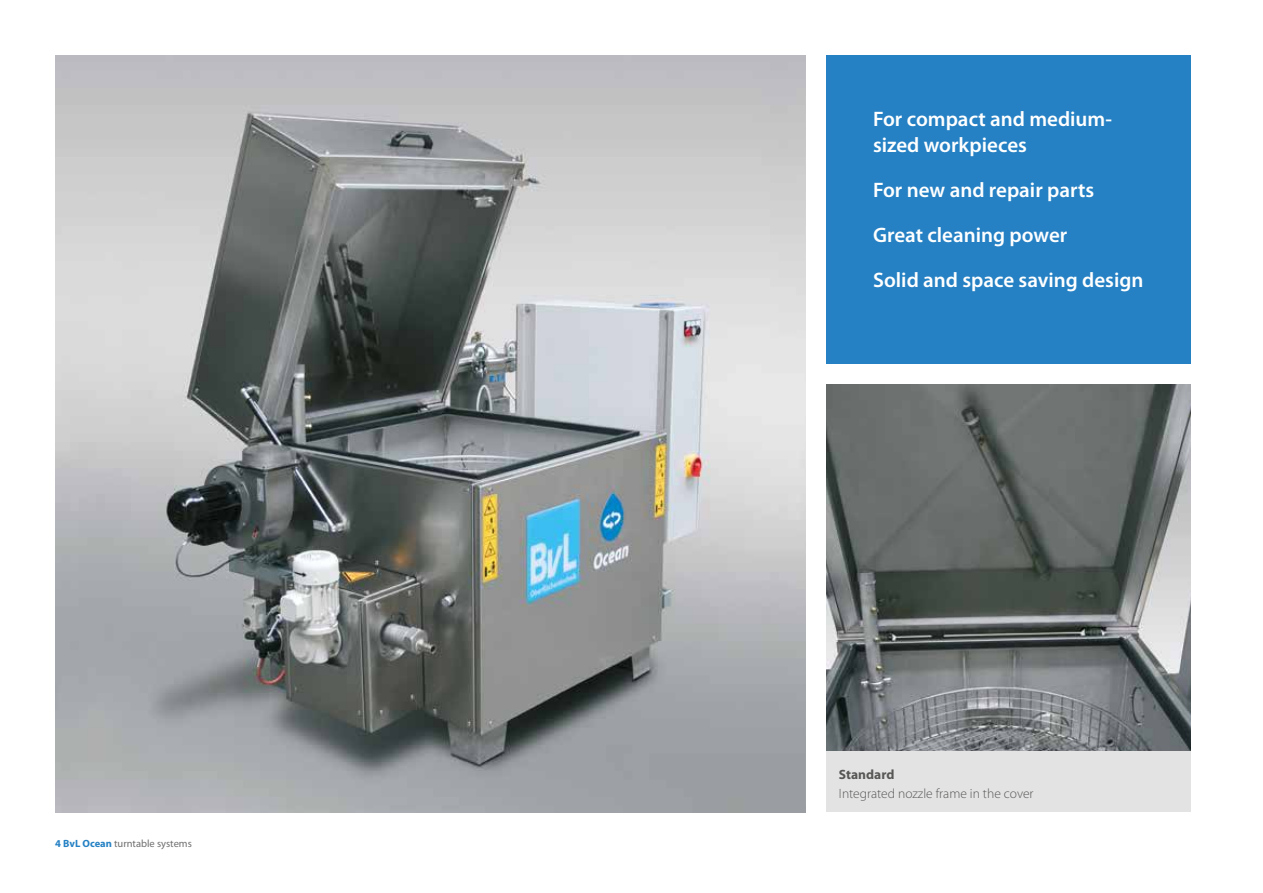
<style>
.page{position:relative;width:1263px;height:893px;background:#fff}
.page>*{position:absolute;margin:0;border:0;box-sizing:border-box;transform-origin:0 0}
.t1{font:600 21px/45px "Myriad Pro";color:#fff}
.t2{font:300 13.5px "Myriad Pro";color:#575756}
.t3{font:700 13.5px "Myriad Pro";color:#575756}
.t4{font:10.5px "Myriad Pro";color:#706f6f}
.s1{font-weight:700;color:#2581c4}
</style>
<div class="page">
<img style="left:826px;top:385px;width:365px;height:366px">
<div style="left:826px;top:55px;width:365px;height:308px;background:#2581c4"></div>
<img style="left:55px;top:55px;width:750px;height:757px">
<div style="left:826px;top:751px;width:365px;height:61px;background:#e3e3e3"></div>
<p class="t4" style="left:55px;top:837px;width:138px"><span class="s1">4 BvL Ocean</span> turntable systems</p>
<p class="t1" style="left:873px;top:106px;width:240px;line-height:25.2px">For compact and medium&shy;sized workpieces</p>
<p class="t1" style="left:873px;top:166px;width:272px">For new and repair parts<br>Great cleaning power<br>Solid and space saving design</p>
<p class="t3" style="left:839px;top:765px;width:57px">Standard</p>
<p class="t2" style="left:839px;top:785px;width:196px">Integrated nozzle frame in the cover</p>
</div>
